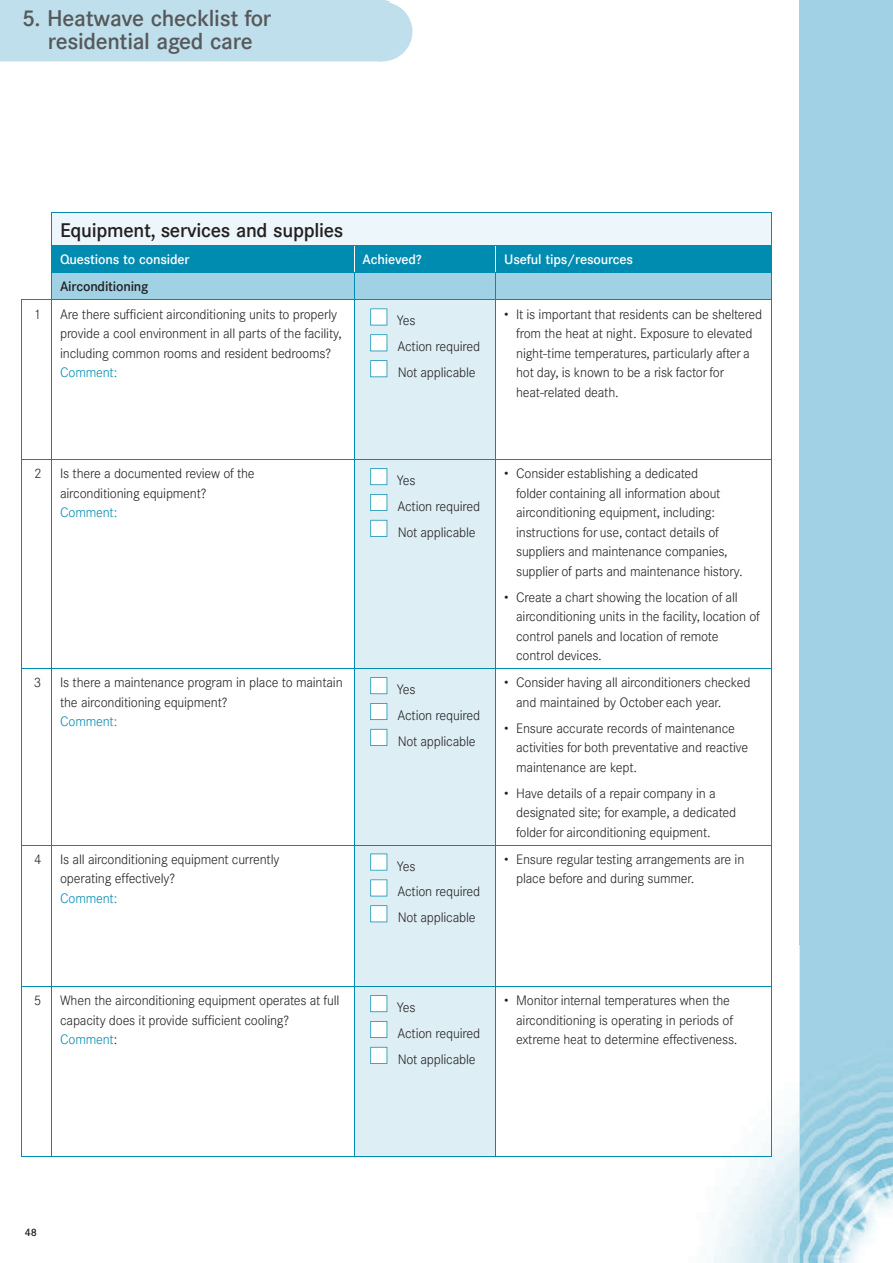
<style>
.page{position:relative;width:893px;height:1263px;background:#fff}
.page>*{position:absolute;margin:0;border:0;box-sizing:border-box;transform-origin:0 0}
.t1{font:500 22.5px/22.5px "Corporate SBQ";letter-spacing:-.015em;color:#57585a;text-align:center}
.t2{font:500 19.5px "Corporate SBQ";letter-spacing:-.015em;color:#231f20}
.t3{font:300 13.5px/19.5px "Corporate SBQ";letter-spacing:-.015em;color:#231f20}
.t4{font:500 13.5px "Corporate SBQ";letter-spacing:-.015em;color:#fff}
.t5{font:300 13.5px "Corporate SBQ";letter-spacing:-.015em;color:#008bb0}
.t6{font:500 13.5px "Corporate SBQ";letter-spacing:-.015em;color:#231f20}
.t7{font:500 10.5px "Corporate SBQ";color:#231f20}
.s1{color:#008bb0}
</style>
<div class="page">
<div style="left:0;top:0;width:412px;height:61px;background:#bedfeb"></div>
<div style="left:800px;top:0;width:93px;height:1263px;background:#a0d1e4"></div>
<img style="left:714px;top:945px;width:86px;height:318px">
<img style="left:800px;top:1074px;width:93px;height:189px">
<div style="left:355px;top:301px;width:140px;height:855px;background:#ddeef5"></div>
<hr style="left:21px;top:986px;width:31px;height:1px;background:#008bb0">
<hr style="left:21px;top:987px;width:1px;height:169px;background:#008bb0">
<hr style="left:51px;top:987px;width:1px;height:169px;background:#008bb0">
<hr style="left:21px;top:1156px;width:31px;height:1px;background:#008bb0">
<hr style="left:21px;top:668px;width:31px;height:1px;background:#008bb0">
<hr style="left:21px;top:845px;width:31px;height:1px;background:#008bb0">
<hr style="left:21px;top:300px;width:31px;height:1px;background:#008bb0">
<hr style="left:21px;top:300px;width:1px;height:159px;background:#008bb0">
<hr style="left:52px;top:300px;width:302px;height:1px;background:#008bb0">
<hr style="left:51px;top:300px;width:1px;height:159px;background:#008bb0">
<hr style="left:354px;top:300px;width:142px;height:1px;background:#008bb0">
<hr style="left:354px;top:300px;width:1px;height:159px;background:#008bb0">
<hr style="left:496px;top:300px;width:276px;height:1px;background:#008bb0">
<hr style="left:495px;top:300px;width:1px;height:159px;background:#008bb0">
<hr style="left:771px;top:300px;width:1px;height:159px;background:#008bb0">
<hr style="left:21px;top:459px;width:31px;height:1px;background:#008bb0">
<hr style="left:21px;top:460px;width:1px;height:208px;background:#008bb0">
<hr style="left:52px;top:459px;width:302px;height:1px;background:#008bb0">
<hr style="left:51px;top:460px;width:1px;height:208px;background:#008bb0">
<hr style="left:354px;top:459px;width:142px;height:1px;background:#008bb0">
<hr style="left:354px;top:460px;width:1px;height:208px;background:#008bb0">
<hr style="left:496px;top:459px;width:276px;height:1px;background:#008bb0">
<hr style="left:495px;top:460px;width:1px;height:208px;background:#008bb0">
<hr style="left:771px;top:460px;width:1px;height:208px;background:#008bb0">
<hr style="left:21px;top:669px;width:1px;height:176px;background:#008bb0">
<hr style="left:52px;top:668px;width:302px;height:1px;background:#008bb0">
<hr style="left:51px;top:669px;width:1px;height:176px;background:#008bb0">
<hr style="left:354px;top:668px;width:142px;height:1px;background:#008bb0">
<hr style="left:354px;top:669px;width:1px;height:176px;background:#008bb0">
<hr style="left:496px;top:668px;width:276px;height:1px;background:#008bb0">
<hr style="left:495px;top:669px;width:1px;height:176px;background:#008bb0">
<hr style="left:771px;top:669px;width:1px;height:176px;background:#008bb0">
<hr style="left:21px;top:845px;width:1px;height:141px;background:#008bb0">
<hr style="left:52px;top:845px;width:302px;height:1px;background:#008bb0">
<hr style="left:51px;top:845px;width:1px;height:141px;background:#008bb0">
<hr style="left:354px;top:845px;width:142px;height:1px;background:#008bb0">
<hr style="left:354px;top:845px;width:1px;height:141px;background:#008bb0">
<hr style="left:496px;top:845px;width:276px;height:1px;background:#008bb0">
<hr style="left:495px;top:845px;width:1px;height:141px;background:#008bb0">
<hr style="left:771px;top:845px;width:1px;height:141px;background:#008bb0">
<hr style="left:354px;top:986px;width:142px;height:1px;background:#008bb0">
<hr style="left:354px;top:987px;width:1px;height:169px;background:#008bb0">
<hr style="left:496px;top:986px;width:276px;height:1px;background:#008bb0">
<hr style="left:495px;top:987px;width:1px;height:169px;background:#008bb0">
<hr style="left:771px;top:987px;width:1px;height:169px;background:#008bb0">
<hr style="left:354px;top:1156px;width:142px;height:1px;background:#008bb0">
<hr style="left:496px;top:1156px;width:276px;height:1px;background:#008bb0">
<svg style="left:51px;top:213px;width:721px;height:87px;background:#88c7db"></svg>
<hr style="left:51px;top:245px;width:303px;height:1px;background:#008bb0">
<hr style="left:52px;top:986px;width:302px;height:1px;background:#008bb0">
<hr style="left:52px;top:1156px;width:302px;height:1px;background:#008bb0">
<hr style="left:354px;top:245px;width:142px;height:1px;background:#008bb0">
<hr style="left:496px;top:245px;width:276px;height:1px;background:#008bb0">
<svg style="left:370px;top:308px;width:17px;height:17px"></svg>
<svg style="left:370px;top:334px;width:17px;height:17px"></svg>
<svg style="left:370px;top:360px;width:17px;height:17px"></svg>
<svg style="left:370px;top:468px;width:17px;height:17px"></svg>
<svg style="left:370px;top:494px;width:17px;height:17px"></svg>
<svg style="left:370px;top:520px;width:17px;height:17px"></svg>
<svg style="left:370px;top:677px;width:17px;height:17px"></svg>
<svg style="left:370px;top:703px;width:17px;height:17px"></svg>
<svg style="left:370px;top:729px;width:17px;height:17px"></svg>
<svg style="left:370px;top:853px;width:17px;height:17px"></svg>
<svg style="left:370px;top:879px;width:17px;height:17px"></svg>
<svg style="left:370px;top:905px;width:17px;height:17px"></svg>
<svg style="left:370px;top:995px;width:17px;height:17px"></svg>
<svg style="left:370px;top:1021px;width:17px;height:17px"></svg>
<svg style="left:370px;top:1047px;width:17px;height:17px"></svg>
<h1 class="t1" style="left:22px;top:8px;width:251px">5. Heatwave checklist for residential aged care</h1>
<h2 class="t2" style="left:60px;top:218px;width:285px">Equipment, services and supplies</h2>
<p class="t4" style="left:60px;top:251px;width:131px">Questions to consider</p>
<p class="t4" style="left:363px;top:251px;width:61px">Achieved?</p>
<p class="t4" style="left:504px;top:251px;width:130px">Useful tips/resources</p>
<p class="t6" style="left:60px;top:279px;width:90px">Airconditioning</p>
<p class="t3" style="left:34px;top:304px;width:9px">1</p>
<p class="t3" style="left:60px;top:304px;width:283px">Are there sufficient airconditioning units to properly provide a cool environment in all parts of the facility, including common rooms and resident bedrooms?</p>
<p class="t5" style="left:60px;top:364px;width:59px">Comment:</p>
<p class="t3" style="left:397px;top:308px;width:85px;line-height:26px">Yes<br>Action required<br>Not applicable</p>
<p class="t3" style="left:516px;top:304px;width:248px;text-indent:-12px">• It is important that residents can be sheltered from the heat at night. Exposure to elevated night-time temperatures, particularly after a hot day, is known to be a risk factor for heat-related death.</p>
<p class="t3" style="left:34px;top:464px;width:9px">2</p>
<p class="t3" style="left:60px;top:464px;width:196px">Is there a documented review of the airconditioning equipment?</p>
<p class="t5" style="left:60px;top:505px;width:59px">Comment:</p>
<p class="t3" style="left:397px;top:467px;width:85px;line-height:26px">Yes<br>Action required<br>Not applicable</p>
<p class="t3" style="left:516px;top:464px;width:228px;text-indent:-12px">• Consider establishing a dedicated<br>folder containing all information about airconditioning equipment, including: instructions for use, contact details of suppliers and maintenance companies, supplier of parts and maintenance history.</p>
<p class="t3" style="left:516px;top:587px;width:245px;text-indent:-12px">• Create a chart showing the location of all airconditioning units in the facility, location of control panels and location of remote<br>control devices.</p>
<p class="t3" style="left:34px;top:673px;width:9px">3</p>
<p class="t3" style="left:60px;top:673px;width:284px">Is there a maintenance program in place to maintain the airconditioning equipment?</p>
<p class="t5" style="left:60px;top:714px;width:59px">Comment:</p>
<p class="t3" style="left:397px;top:677px;width:85px;line-height:26px">Yes<br>Action required<br>Not applicable</p>
<p class="t3" style="left:516px;top:673px;width:236px;text-indent:-12px">• Consider having all airconditioners checked and maintained by October each year.</p>
<p class="t3" style="left:516px;top:718px;width:234px;text-indent:-12px">• Ensure accurate records of maintenance activities for both preventative and reactive maintenance are kept.</p>
<p class="t3" style="left:516px;top:783px;width:221px;text-indent:-12px">• Have details of a repair company in a designated site; for example, a dedicated folder for airconditioning equipment.</p>
<p class="t3" style="left:34px;top:849px;width:9px">4</p>
<p class="t3" style="left:60px;top:849px;width:221px">Is all airconditioning equipment currently operating effectively?</p>
<p class="t5" style="left:60px;top:890px;width:59px">Comment:</p>
<p class="t3" style="left:397px;top:853px;width:85px;line-height:26px">Yes<br>Action required<br>Not applicable</p>
<p class="t3" style="left:516px;top:849px;width:230px;text-indent:-12px">• Ensure regular testing arrangements are in place before and during summer.</p>
<p class="t3" style="left:34px;top:991px;width:9px">5</p>
<p class="t3" style="left:60px;top:991px;width:281px">When the airconditioning equipment operates at full capacity does it provide sufficient cooling?<br><span class="s1">Comment</span>:</p>
<p class="t3" style="left:397px;top:994px;width:85px;line-height:26px">Yes<br>Action required<br>Not applicable</p>
<p class="t3" style="left:516px;top:991px;width:223px;text-indent:-12px">• Monitor internal temperatures when the airconditioning is operating in periods of extreme heat to determine effectiveness.</p>
<p class="t7" style="left:25px;top:1225px;width:14px">48</p>
</div>
